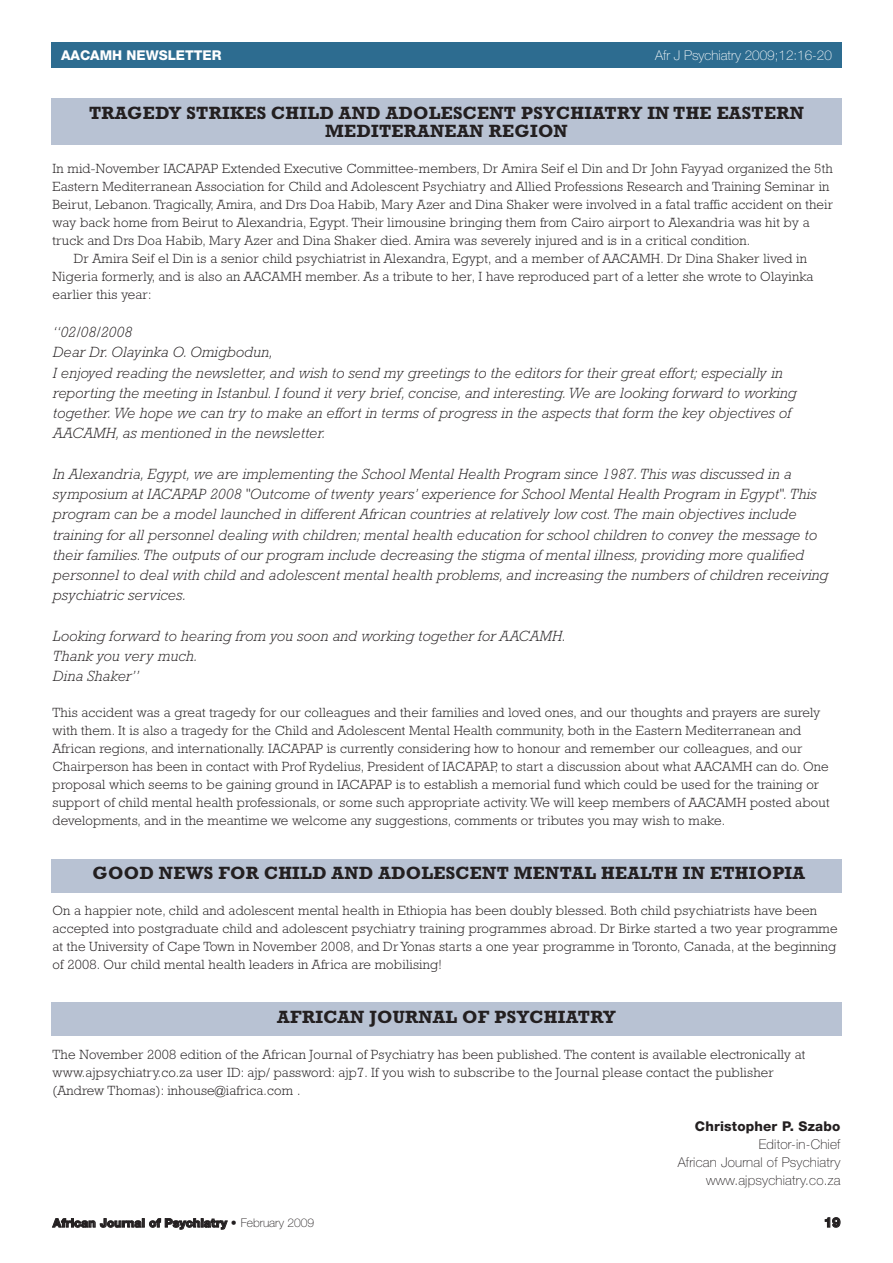
<style>
.page{position:relative;width:893px;height:1263px;background:#fff}
.page>*{position:absolute;margin:0;border:0;box-sizing:border-box;transform-origin:0 0}
.t1{font:700 18px/18px "Rockwell";letter-spacing:.015em;color:#231f20;text-align:center}
.t2{font:italic 300 15px/20.2px "Rockwell";letter-spacing:.015em;color:#231f20}
.t3{font:300 13.5px/18px "Rockwell";letter-spacing:.015em;color:#231f20}
.t4{font:100 13.5px/18px "Helvetica Neue";letter-spacing:.015em;color:#231f20;text-align:right}
.t5{font:100 13.5px "Helvetica Neue";color:#fff}
.t6{font:800 13.5px "Helvetica Neue";letter-spacing:.015em;color:#231f20}
.t7{font:800 13.5px "Helvetica Neue";color:#fff}
.t8{font:800 12px "Helvetica Neue";color:#231f20}
.s1{font-weight:100}
</style>
<div class="page">
<div style="left:51px;top:1002px;width:791px;height:34px;background:#b8c2d3"></div>
<div style="left:51px;top:859px;width:791px;height:34px;background:#b8c2d3"></div>
<div style="left:51px;top:98px;width:791px;height:47px;background:#b8c2d3"></div>
<div style="left:51px;top:43px;width:791px;height:25px;background:#2d6c90"></div>
<p class="t7" style="left:61px;top:50px;width:162px">AACAMH NEWSLETTER</p>
<p class="t5" style="left:655px;top:50px;width:178px">Afr J Psychiatry 2009;12:16-20</p>
<h1 class="t1" style="left:89px;top:105px;width:716px">TRAGEDY STRIKES CHILD AND ADOLESCENT PSYCHIATRY IN THE EASTERN<br>MEDITERANEAN REGION</h1>
<p class="t3" style="left:53px;top:161px;width:782px">In mid-November IACAPAP Extended Executive Committee-members, Dr Amira Seif el Din and Dr John Fayyad organized the 5th</p>
<p class="t3" style="left:53px;top:179px;width:778px">Eastern Mediterranean Association for Child and Adolescent Psychiatry and Allied Professions Research and Training Seminar in</p>
<p class="t3" style="left:53px;top:197px;width:782px">Beirut, Lebanon. Tragically, Amira, and Drs Doa Habib, Mary Azer and Dina Shaker were involved in a fatal traffic accident on their</p>
<p class="t3" style="left:53px;top:215px;width:758px">way back home from Beirut to Alexandria, Egypt. Their limousine bringing them from Cairo airport to Alexandria was hit by a</p>
<p class="t3" style="left:53px;top:233px;width:699px">truck and Drs Doa Habib, Mary Azer and Dina Shaker died. Amira was severely injured and is in a critical condition.</p>
<p class="t3" style="left:74px;top:251px;width:735px">Dr Amira Seif el Din is a senior child psychiatrist in Alexandra, Egypt, and a member of AACAMH. Dr Dina Shaker lived in</p>
<p class="t3" style="left:53px;top:269px;width:762px">Nigeria formerly, and is also an AACAMH member. As a tribute to her, I have reproduced part of a letter she wrote to Olayinka</p>
<p class="t3" style="left:53px;top:287px;width:100px">earlier this year:</p>
<p class="t2" style="left:53px;top:323px;width:745px">“02/08/2008<br>Dear Dr. Olayinka O. Omigbodun,<br>I enjoyed reading the newsletter, and wish to send my greetings to the editors for their great effort; especially in reporting the meeting in Istanbul. I found it very brief, concise, and interesting. We are looking forward to working together. We hope we can try to make an effort in terms of progress in the aspects that form the key objectives of AACAMH, as mentioned in the newsletter.</p>
<p class="t2" style="left:53px;top:465px;width:777px">In Alexandria, Egypt, we are implementing the School Mental Health Program since 1987. This was discussed in a symposium at IACAPAP 2008 "Outcome of twenty years’ experience for School Mental Health Program in Egypt". This program can be a model launched in different African countries at relatively low cost. The main objectives include training for all personnel dealing with children; mental health education for school children to convey the message to their families. The outputs of our program include decreasing the stigma of mental illness, providing more qualified personnel to deal with child and adolescent mental health problems, and increasing the numbers of children receiving psychiatric services.</p>
<p class="t2" style="left:53px;top:627px;width:514px">Looking forward to hearing from you soon and working together for AACAMH.<br>Thank you very much.<br>Dina Shaker”</p>
<p class="t3" style="left:53px;top:705px;width:778px">This accident was a great tragedy for our colleagues and their families and loved ones, and our thoughts and prayers are surely with them. It is also a tragedy for the Child and Adolescent Mental Health community, both in the Eastern Mediterranean and African regions, and internationally. IACAPAP is currently considering how to honour and remember our colleagues, and our Chairperson has been in contact with Prof Rydelius, President of IACAPAP, to start a discussion about what AACAMH can do. One proposal which seems to be gaining ground in IACAPAP is to establish a memorial fund which could be used for the training or support of child mental health professionals, or some such appropriate activity. We will keep members of AACAMH posted about developments, and in the meantime we welcome any suggestions, comments or tributes you may wish to make.</p>
<h1 class="t1" style="left:93px;top:866px;width:714px">GOOD NEWS FOR CHILD AND ADOLESCENT MENTAL HEALTH IN ETHIOPIA</h1>
<p class="t3" style="left:53px;top:903px;width:787px">On a happier note, child and adolescent mental health in Ethiopia has been doubly blessed. Both child psychiatrists have been accepted into postgraduate child and adolescent psychiatry training programmes abroad. Dr Birke started a two year programme at the University of Cape Town in November 2008, and DrYonas starts a one year programme in Toronto, Canada, at the beginning of 2008. Our child mental health leaders in Africa are mobilising!</p>
<h1 class="t1" style="left:277px;top:1010px;width:340px">AFRICAN JOURNAL OF PSYCHIATRY</h1>
<p class="t3" style="left:53px;top:1047px;width:754px">The November 2008 edition of the African Journal of Psychiatry has been published. The content is available electronically at www.ajpsychiatry.co.za user ID: ajp/ password: ajp7. If you wish to subscribe to the Journal please contact the publisher (Andrew Thomas): inhouse@iafrica.com .</p>
<p class="t6" style="left:695px;top:1122px;width:147px">Christopher P. Szabo</p>
<p class="t4" style="left:678px;top:1137px;width:164px">Editor-in-Chief<br>African Journal of Psychiatry www.ajpsychiatry.co.za</p>
<p class="t8" style="left:53px;top:1218px;width:263px">African Journal of Psychiatry • <span class="s1">February 2009</span></p>
<p class="t6" style="left:824px;top:1217px;width:18px">19</p>
</div>
